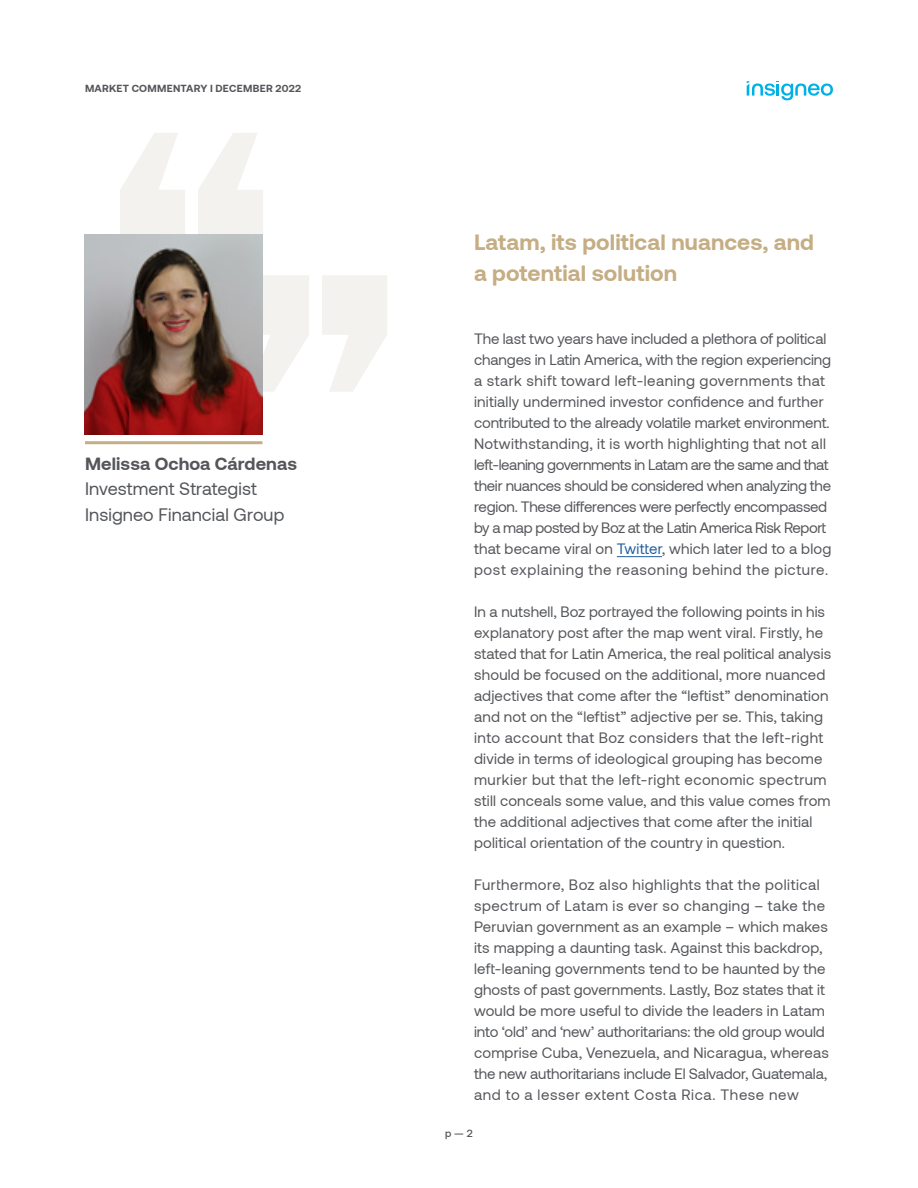
<style>
.page{position:relative;width:918px;height:1188px;background:#fff}
.page>*{position:absolute;margin:0;border:0;box-sizing:border-box;transform-origin:0 0}
.t1{font:700 22.5px/31.5px "Aeonik";letter-spacing:.005em;color:#c5ad84}
.t2{font:18px/25.5px "Aeonik";letter-spacing:.005em;color:#54565a}
.t3{font:700 18px "Aeonik";letter-spacing:.005em;color:#54565a}
.t4{font:15px/21px "Aeonik";letter-spacing:.01em;color:#54565a}
.t5{font:700 10.5px "Aeonik";letter-spacing:.025em;color:#54565a}
.t6{font:500 10.5px "Aeonik";color:#54565a}
.s1{color:#215e9e}
</style>
<div class="page">
<svg style="left:747px;top:81px;width:86px;height:19px"></svg>
<hr style="left:617px;top:556px;width:45px;height:1px;background:#215e9e">
<svg style="left:262px;top:275px;width:125px;height:117px"></svg>
<svg style="left:120px;top:133px;width:143px;height:116px"></svg>
<hr style="left:85px;top:441px;width:177px;height:3px;background:#c5ad84">
<img style="left:85px;top:235px;width:177px;height:200px">
<p class="t5" style="left:85px;top:83px;width:218px">MARKET COMMENTARY | DECEMBER 2022</p>
<p class="t3" style="left:85px;top:453px;width:214px">Melissa Ochoa Cárdenas</p>
<p class="t2" style="left:85px;top:476px;width:201px">Investment Strategist<br>Insigneo Financial Group</p>
<h1 class="t1" style="left:474px;top:226px;width:341px">Latam, its political nuances, and a potential solution</h1>
<p class="t4" style="left:474px;top:328px;width:359px">The last two years have included a plethora of political changes in Latin America, with the region experiencing a stark shift toward left-leaning governments that initially undermined investor confidence and further contributed to the already volatile market environment.<br>Notwithstanding, it is worth highlighting that not all left-leaning governments in Latam are the same and that their nuances should be considered when analyzing the region. These differences were perfectly encompassed by a map posted by Boz at the Latin America Risk Report that became viral on <span class="s1">Twitter</span>, which later led to a blog post explaining the reasoning behind the picture.</p>
<p class="t4" style="left:474px;top:601px;width:359px">In a nutshell, Boz portrayed the following points in his explanatory post after the map went viral. Firstly, he stated that for Latin America, the real political analysis should be focused on the additional, more nuanced adjectives that come after the “leftist” denomination and not on the “leftist” adjective per se. This, taking into account that Boz considers that the left-right divide in terms of ideological grouping has become murkier but that the left-right economic spectrum still conceals some value, and this value comes from the additional adjectives that come after the initial political orientation of the country in question.</p>
<p class="t4" style="left:474px;top:874px;width:356px">Furthermore, Boz also highlights that the political spectrum of Latam is ever so changing – take the Peruvian government as an example – which makes its mapping a daunting task. Against this backdrop, left-leaning governments tend to be haunted by the ghosts of past governments. Lastly, Boz states that it would be more useful to divide the leaders in Latam into ‘old’ and ‘new’ authoritarians: the old group would comprise Cuba, Venezuela, and Nicaragua, whereas the new authoritarians include El Salvador, Guatemala, and to a lesser extent Costa Rica. These new</p>
<p class="t6" style="left:445px;top:1127px;width:29px">p — 2</p>
</div>
